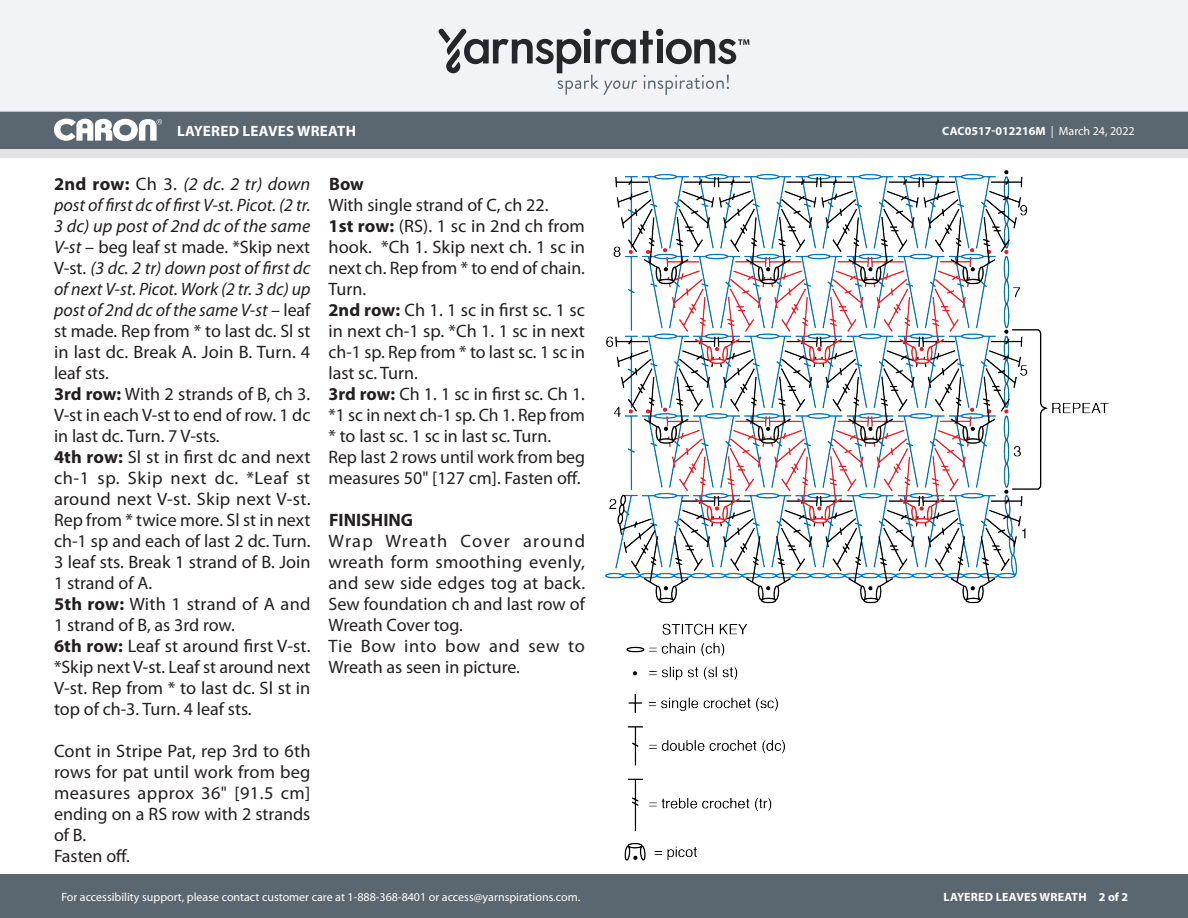
<style>
.page{position:relative;width:1188px;height:918px;background:#fff}
.page>*{position:absolute;margin:0;border:0;box-sizing:border-box;transform-origin:0 0}
.Body_-__With_auto_st{font:18px/21px "Myriad Pro";color:#231f20;text-align:justify}
.Body_-__With_auto_st-2{font:italic 18px/21px "Myriad Pro";color:#231f20;text-align:justify}
.SIZES_-_Color_Coded{font:700 18px "Myriad Pro";color:#231f20}
.t1{font:700 15px "Myriad Pro";letter-spacing:.02em;color:#fff}
.t2{font:12px "Myriad Pro";color:#fff}
.t3{font:700 12px "Myriad Pro";letter-spacing:.01em;color:#fff}
.s1{font-weight:400}
.s2{font-weight:700;font-style:normal}
.s3{font-style:normal}
.s4{font-weight:700}
</style>
<div class="page">
<div style="left:0;top:875px;width:1188px;height:43px;background:#5a6670"></div>
<div style="left:0;top:149px;width:1188px;height:9px;background:#e4e3e3"></div>
<div style="left:0;top:111px;width:1188px;height:38px;background:#5a6670"></div>
<div style="left:0;top:0;width:1188px;height:112px;background:#f2f3f4"></div>
<svg style="left:438px;top:29px;width:311px;height:66px"></svg>
<svg style="left:54px;top:119px;width:108px;height:22px"></svg>
<img style="left:605px;top:170px;width:504px;height:434px">
<img style="left:624px;top:623px;width:161px;height:238px">
<p class="t1" style="left:177px;top:121px;width:180px">LAYERED LEAVES WREATH</p>
<p class="t3" style="left:942px;top:123px;width:194px">CAC0517-012216M <span class="s1">| March 24, 2022</span></p>
<p class="Body_-__With_auto_st-2" style="left:54px;top:173px;width:258px"><span class="s2">2nd row:</span> <span class="s3">Ch 3.</span> (2 dc. 2 tr) down post of first dc of first V-st. Picot. (2 tr.<br>3 dc) up post of 2nd dc of the same V-st <span class="s3">– beg leaf st made. *Skip next V-st.</span> (3 dc. 2 tr) down post of first dc of next V-st. Picot. Work (2 tr. 3 dc) up post of 2nd dc of the same V-st <span class="s3">– leaf st made. Rep from * to last dc. Sl st in last dc. Break A. Join B. Turn. 4 leaf sts.</span></p>
<p class="Body_-__With_auto_st" style="left:54px;top:384px;width:258px"><span class="s4">3rd row:</span> With 2 strands of B, ch 3.<br>V-st in each V-st to end of row. 1 dc in last dc. Turn. 7 V-sts.</p>
<p class="Body_-__With_auto_st" style="left:54px;top:447px;width:258px"><span class="s4">4th row:</span> Sl st in first dc and next ch-1 sp. Skip next dc. *Leaf st around next V-st. Skip next V-st.<br>Rep from * twice more. Sl st in next ch-1 sp and each of last 2 dc. Turn.<br>3 leaf sts. Break 1 strand of B. Join 1 strand of A.</p>
<p class="Body_-__With_auto_st" style="left:54px;top:594px;width:258px"><span class="s4">5th row:</span> With 1 strand of A and<br>1 strand of B, as 3rd row.</p>
<p class="Body_-__With_auto_st" style="left:54px;top:636px;width:258px"><span class="s4">6th row:</span> Leaf st around first V-st. *Skip next V-st. Leaf st around next V-st. Rep from * to last dc. Sl st in top of ch-3. Turn. 4 leaf sts.</p>
<p class="Body_-__With_auto_st" style="left:54px;top:741px;width:258px">Cont in Stripe Pat, rep 3rd to 6th rows for pat until work from beg measures approx 36" [91.5 cm] ending on a RS row with 2 strands of B.</p>
<p class="Body_-__With_auto_st" style="left:54px;top:846px;width:77px">Fasten off.</p>
<p class="SIZES_-_Color_Coded" style="left:329px;top:172px;width:36px">Bow</p>
<p class="Body_-__With_auto_st" style="left:328px;top:195px;width:221px">With single strand of C, ch 22.</p>
<p class="Body_-__With_auto_st" style="left:328px;top:216px;width:258px"><span class="s4">1st row:</span> (RS). 1 sc in 2nd ch from hook. *Ch 1. Skip next ch. 1 sc in next ch. Rep from * to end of chain.<br>Turn.</p>
<p class="Body_-__With_auto_st" style="left:328px;top:300px;width:258px"><span class="s4">2nd row:</span> Ch 1. 1 sc in first sc. 1 sc in next ch-1 sp. *Ch 1. 1 sc in next ch-1 sp. Rep from * to last sc. 1 sc in last sc. Turn.</p>
<p class="Body_-__With_auto_st" style="left:328px;top:384px;width:258px"><span class="s4">3rd row:</span> Ch 1. 1 sc in first sc. Ch 1. *1 sc in next ch-1 sp. Ch 1. Rep from * to last sc. 1 sc in last sc. Turn.</p>
<p class="Body_-__With_auto_st" style="left:328px;top:447px;width:258px">Rep last 2 rows until work from beg measures 50" [127 cm]. Fasten off.</p>
<p class="SIZES_-_Color_Coded" style="left:329px;top:508px;width:86px">FINISHING</p>
<p class="Body_-__With_auto_st" style="left:328px;top:531px;width:258px">Wrap Wreath Cover around wreath form smoothing evenly, and sew side edges tog at back.<br>Sew foundation ch and last row of Wreath Cover tog.</p>
<p class="Body_-__With_auto_st" style="left:328px;top:636px;width:258px">Tie Bow into bow and sew to<br>Wreath as seen in picture.</p>
<p class="t2" style="left:61px;top:890px;width:520px">For accessibility support, please contact customer care at 1-888-368-8401 or access@yarnspirations.com.</p>
<p class="t3" style="left:944px;top:889px;width:186px">LAYERED LEAVES WREATH 2 of 2</p>
</div>
